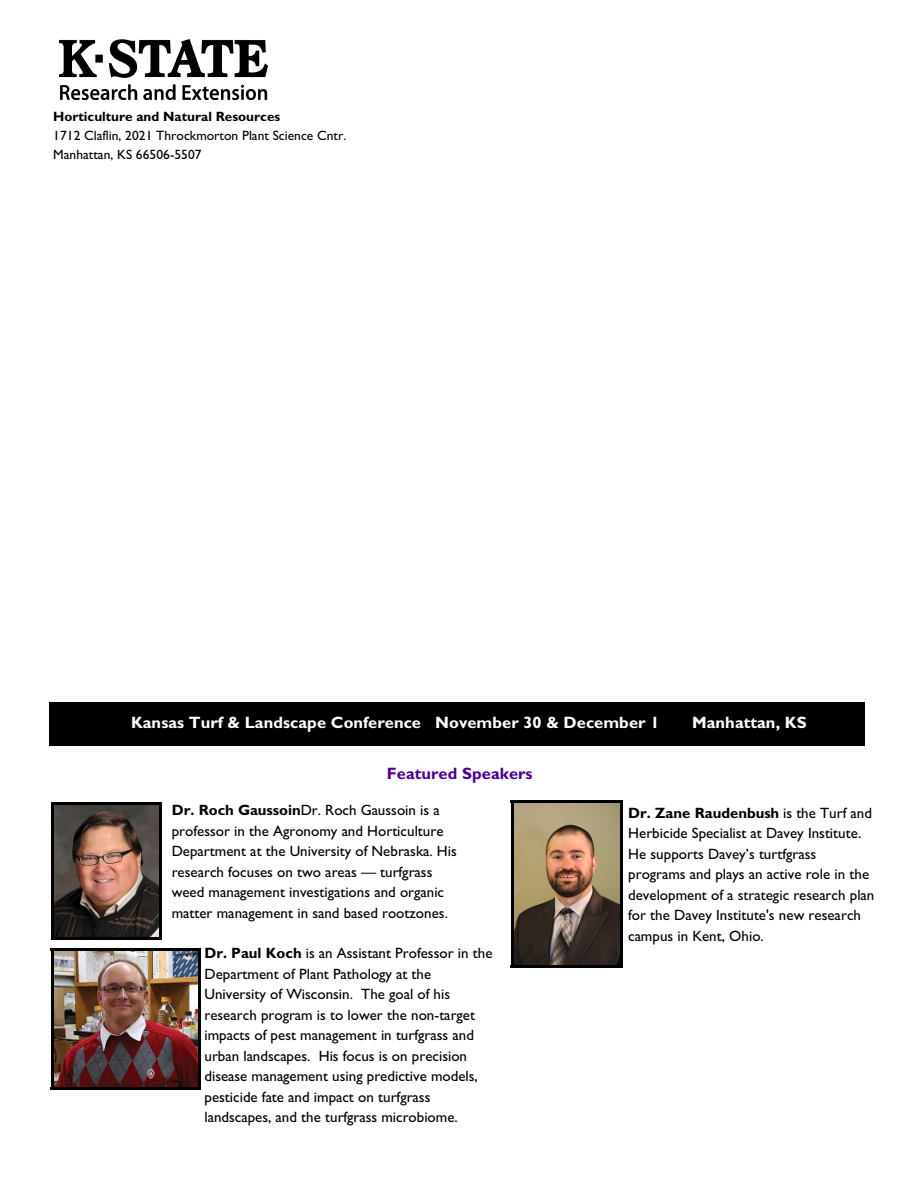
<style>
.page{position:relative;width:918px;height:1188px;background:#fff}
.page>*{position:absolute;margin:0;border:0;box-sizing:border-box;transform-origin:0 0}
.t1{font:700 16.5px "Gill Sans";color:#fff}
.t2{font:700 16.5px "Gill Sans";letter-spacing:.005em;color:#4a0094}
.t3{font:15px/20.5px "Gill Sans";color:#000}
.t4{font:13.5px/18.8px "Gill Sans";color:#000}
.t5{font:700 13.5px "Gill Sans";color:#000}
.s1{font-weight:700}
</style>
<div class="page">
<img style="left:54px;top:805px;width:105px;height:132px">
<hr style="left:51px;top:802px;width:2px;height:137px;background:#000">
<hr style="left:159px;top:802px;width:2px;height:137px;background:#000">
<hr style="left:51px;top:802px;width:110px;height:3px;background:#000">
<hr style="left:51px;top:937px;width:110px;height:2px;background:#000">
<img style="left:514px;top:803px;width:106px;height:162px">
<hr style="left:511px;top:800px;width:3px;height:167px;background:#000">
<hr style="left:620px;top:800px;width:3px;height:167px;background:#000">
<hr style="left:511px;top:800px;width:112px;height:3px;background:#000">
<hr style="left:511px;top:965px;width:112px;height:3px;background:#000">
<img style="left:53px;top:951px;width:145px;height:136px">
<hr style="left:51px;top:948px;width:2px;height:142px;background:#000">
<hr style="left:199px;top:948px;width:2px;height:142px;background:#000">
<hr style="left:51px;top:948px;width:150px;height:3px;background:#000">
<hr style="left:51px;top:1087px;width:150px;height:3px;background:#000">
<img style="left:59px;top:39px;width:209px;height:60px">
<div style="left:48px;top:701px;width:819px;height:47px;background:#000"></div>
<hr style="left:48px;top:701px;width:1px;height:47px;background:#fff">
<hr style="left:866px;top:701px;width:1px;height:47px;background:#fff">
<hr style="left:48px;top:701px;width:819px;height:1px;background:#fff">
<hr style="left:48px;top:747px;width:819px;height:1px;background:#fff">
<p class="t5" style="left:53px;top:112px;width:229px">Horticulture and Natural Resources</p>
<p class="t4" style="left:53px;top:128px;width:295px">1712 Claflin, 2021 Throckmorton Plant Science Cntr.<br>Manhattan, KS 66506-5507</p>
<p class="t1" style="left:131px;top:717px;width:530px">Kansas Turf &amp; Landscape Conference November 30 &amp; December 1</p>
<p class="t1" style="left:692px;top:717px;width:116px">Manhattan, KS</p>
<p class="t2" style="left:387px;top:768px;width:147px">Featured Speakers</p>
<p class="t3" style="left:628px;top:804px;width:248px"><span class="s1">Dr. Zane Raudenbush</span> is the Turf and Herbicide Specialist at Davey Institute.<br>He supports Davey’s turtfgrass programs and plays an active role in the development of a strategic research plan for the Davey Institute's new research campus in Kent, Ohio.</p>
<p class="t3" style="left:172px;top:801px;width:287px"><span class="s1">Dr. Roch Gaussoin</span>Dr. Roch Gaussoin is a professor in the Agronomy and Horticulture Department at the University of Nebraska. His research focuses on two areas — turfgrass weed management investigations and organic matter management in sand based rootzones.</p>
<p class="t3" style="left:204px;top:944px;width:290px"><span class="s1">Dr. Paul Koch</span> is an Assistant Professor in the Department of Plant Pathology at the University of Wisconsin. The goal of his research program is to lower the non-target impacts of pest management in turfgrass and urban landscapes. His focus is on precision disease management using predictive models, pesticide fate and impact on turfgrass landscapes, and the turfgrass microbiome.</p>
</div>
